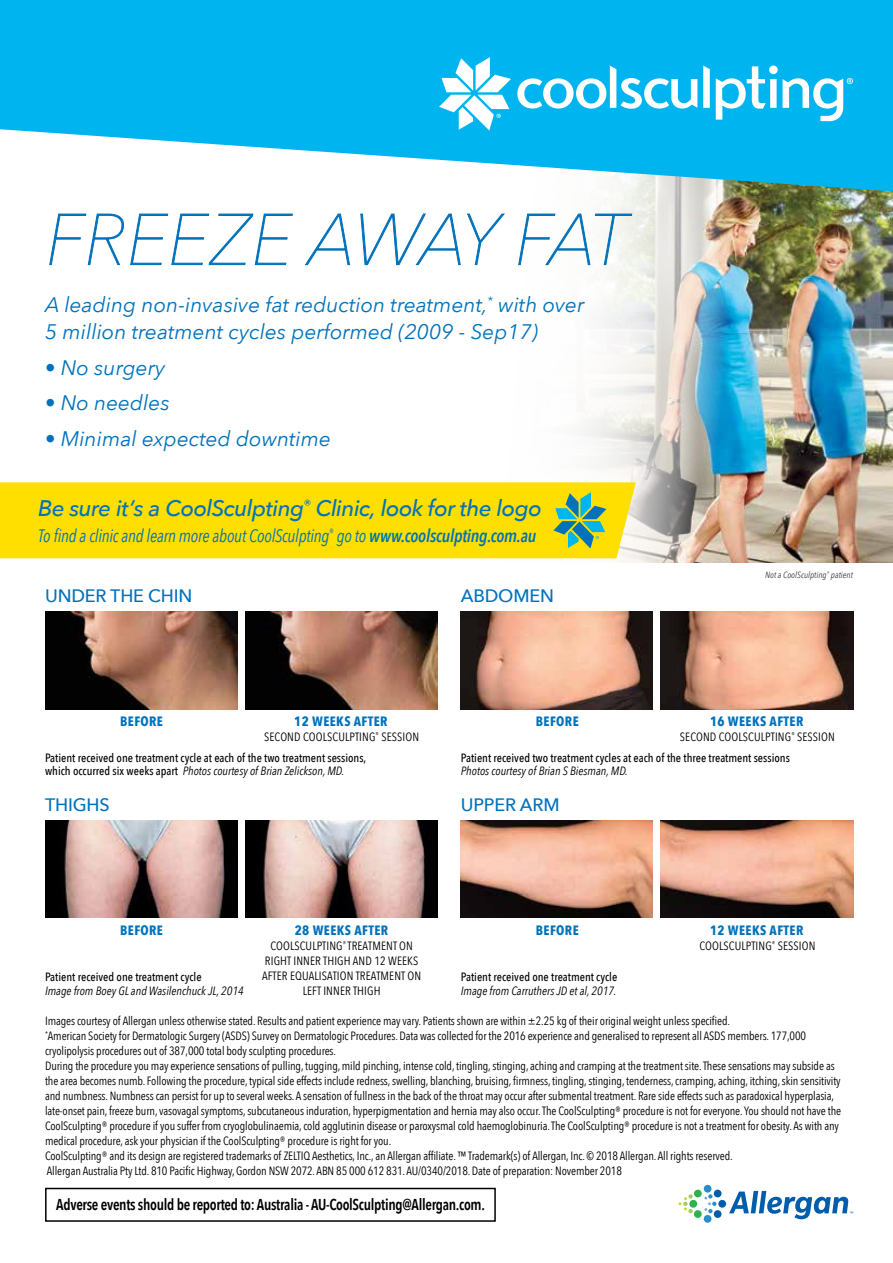
<style>
.page{position:relative;width:893px;height:1263px;background:#fff}
.page>*{position:absolute;margin:0;border:0;box-sizing:border-box;transform-origin:0 0}
.t1{font:italic 200 71.4px "Avenir Next";letter-spacing:-.005em;color:#0072bc}
.t2{font:italic 500 22.5px "Avenir Next";letter-spacing:-.025em;color:#0072bc}
.t3{font:italic 21px/27px "Avenir Next";color:#0072bc}
.t4{font:italic 18px "Avenir Next Condensed";letter-spacing:-.015em;color:#0072bc;scale:.96 1}
.t5{font:500 18px "Avenir Next";letter-spacing:-.01em;color:#0072bc}
.t6{font:600 15.75px "Avenir Next Condensed";letter-spacing:-.02em;color:#000;scale:.93 1}
.t7{font:700 13.5px "Avenir Next Condensed";letter-spacing:.03em;color:#0072bc}
.t8{font:12px/15px "Avenir Next Condensed";letter-spacing:-.01em;color:#000}
.t9{font:500 12px/21.1px "Avenir Next Condensed";color:#000}
.t10{font:italic 12px "Avenir Next Condensed";color:#000}
.t11{font:12px/15px "Avenir Next Condensed";letter-spacing:.01em;color:#000;text-align:center}
.t12{font:italic 9px "Avenir Next Condensed";color:#000}
.s1{font-weight:600}
.s2{font-weight:400}
.s3{font-weight:500;font-style:normal}
</style>
<div class="page">
<div style="left:45px;top:1188px;width:451px;height:34px;border:2px solid #000"></div>
<svg style="left:679px;top:1194px;width:14px;height:19px"></svg>
<div style="left:689px;top:1200px;width:8px;height:8px;background:#2cb34a;border-radius:50%"></div>
<div style="left:694px;top:1189px;width:8px;height:8px;background:#2cb34a;border-radius:50%"></div>
<div style="left:694px;top:1210px;width:8px;height:8px;background:#2cb34a;border-radius:50%"></div>
<div style="left:718px;top:1200px;width:8px;height:8px;background:#015dab;border-radius:50%"></div>
<div style="left:714px;top:1210px;width:7px;height:8px;background:#015dab;border-radius:50%"></div>
<div style="left:714px;top:1189px;width:7px;height:8px;background:#015dab;border-radius:50%"></div>
<div style="left:704px;top:1185px;width:7px;height:7px;background:#288dcd;border-radius:50%"></div>
<div style="left:704px;top:1215px;width:7px;height:8px;background:#288dcd;border-radius:50%"></div>
<svg style="left:704px;top:1194px;width:12px;height:19px"></svg>
<svg style="left:729px;top:1191px;width:124px;height:28px"></svg>
<img style="left:767px;top:191px;width:126px;height:372px">
<img style="left:521px;top:191px;width:246px;height:372px">
<svg style="left:0;top:0;width:893px;height:191px;fill:#00b5ef"></svg>
<svg style="left:517px;top:66px;width:180px;height:43px"></svg>
<svg style="left:703px;top:66px;width:7px;height:42px"></svg>
<svg style="left:716px;top:66px;width:137px;height:55px"></svg>
<svg style="left:439px;top:57px;width:72px;height:73px"></svg>
<svg style="left:49px;top:214px;width:75px;height:51px"></svg>
<svg style="left:130px;top:214px;width:163px;height:51px"></svg>
<svg style="left:305px;top:214px;width:45px;height:51px"></svg>
<svg style="left:360px;top:213px;width:101px;height:52px"></svg>
<svg style="left:467px;top:213px;width:38px;height:52px"></svg>
<svg style="left:518px;top:214px;width:114px;height:51px"></svg>
<div style="left:0;top:482px;width:636px;height:76px;background:#ffdf00"></div>
<svg style="left:553px;top:492px;width:53px;height:56px;background:#85b963"></svg>
<img style="left:45px;top:612px;width:192px;height:97px">
<img style="left:245px;top:612px;width:192px;height:97px">
<img style="left:461px;top:612px;width:192px;height:97px">
<img style="left:661px;top:612px;width:192px;height:97px">
<img style="left:45px;top:820px;width:192px;height:98px">
<img style="left:245px;top:820px;width:192px;height:98px">
<img style="left:461px;top:820px;width:192px;height:98px">
<img style="left:661px;top:820px;width:192px;height:98px">
<h1 class="t1" style="left:45px;top:179px;width:583px">FREEZE AWAY FAT</h1>
<h3 class="t3" style="left:45px;top:290px;width:541px">A leading non-invasive fat reduction treatment,<sup>*</sup> with over<br>5 million treatment cycles performed (2009 - Sep17)</h3>
<h3 class="t3" style="left:45px;top:353px;width:122px">• No surgery</h3>
<h3 class="t3" style="left:45px;top:388px;width:126px">• No needles</h3>
<h3 class="t3" style="left:45px;top:424px;width:288px">• Minimal expected downtime</h3>
<h2 class="t2" style="left:38px;top:489px;width:505px">Be sure it’s a CoolSculpting<sup>®</sup> Clinic, look for the logo</h2>
<h3 class="t4" style="left:38px;top:524px;width:521px">To find a clinic and learn more about CoolSculpting<sup>®</sup> go to <span class="s1">www.coolsculpting.com.au</span></h3>
<h3 class="t5" style="left:45px;top:581px;width:149px">UNDER THE CHIN</h3>
<h3 class="t5" style="left:461px;top:581px;width:95px">ABDOMEN</h3>
<p class="t12" style="left:765px;top:569px;width:89px">Not a CoolSculpting<sup>®</sup> patient</p>
<p class="t7" style="left:120px;top:713px;width:44px">BEFORE</p>
<p class="t7" style="left:294px;top:713px;width:95px">12 WEEKS AFTER</p>
<p class="t9" style="left:45px;top:726px;width:375px;text-indent:219px"><span class="s2">SECOND COOLSCULPTING</span><sup>®</sup> <span class="s2">SESSION<br></span>Patient received one treatment cycle at each of the two treatment sessions,</p>
<p class="t10" style="left:45px;top:764px;width:301px"><span class="s3">which occurred six weeks apart</span> Photos courtesy of Brian Zelickson, MD.</p>
<h3 class="t5" style="left:45px;top:789px;width:66px">THIGHS</h3>
<p class="t7" style="left:536px;top:713px;width:44px">BEFORE</p>
<p class="t7" style="left:710px;top:713px;width:95px">16 WEEKS AFTER</p>
<p class="t9" style="left:461px;top:726px;width:375px;text-indent:219px"><span class="s2">SECOND COOLSCULPTING</span><sup>®</sup> <span class="s2">SESSION<br></span>Patient received two treatment cycles at each of the three treatment sessions</p>
<p class="t10" style="left:461px;top:764px;width:168px">Photos courtesy of Brian S Biesman, MD.</p>
<h3 class="t5" style="left:461px;top:789px;width:100px">UPPER ARM</h3>
<p class="t7" style="left:120px;top:922px;width:44px">BEFORE</p>
<p class="t9" style="left:45px;top:966px;width:158px">Patient received one treatment cycle</p>
<p class="t10" style="left:45px;top:983px;width:200px">Image from Boey GL and Wasilenchuck JL, 2014</p>
<p class="t7" style="left:295px;top:922px;width:95px">28 WEEKS AFTER</p>
<p class="t11" style="left:262px;top:937px;width:161px">COOLSCULPTING<sup>®</sup> TREATMENT ON<br>RIGHT INNER THIGH AND 12 WEEKS<br>AFTER EQUALISATION TREATMENT ON<br>LEFT INNER THIGH</p>
<p class="t7" style="left:536px;top:922px;width:44px">BEFORE</p>
<p class="t7" style="left:710px;top:922px;width:95px">12 WEEKS AFTER</p>
<p class="t11" style="left:699px;top:937px;width:117px">COOLSCULPTING<sup>®</sup> SESSION</p>
<p class="t9" style="left:461px;top:966px;width:158px">Patient received one treatment cycle</p>
<p class="t10" style="left:461px;top:983px;width:157px">Image from Carruthers JD et al, 2017.</p>
<p class="t8" style="left:45px;top:1013px;width:798px">Images courtesy of Allergan unless otherwise stated. Results and patient experience may vary. Patients shown are within ±2.25 kg of their original weight unless specified.<br><sup>*</sup>American Society for Dermatologic Surgery (ASDS) Survey on Dermatologic Procedures. Data was collected for the 2016 experience and generalised to represent all ASDS members. 177,000 cryolipolysis procedures out of 387,000 total body sculpting procedures.<br>During the procedure you may experience sensations of pulling, tugging, mild pinching, intense cold, tingling, stinging, aching and cramping at the treatment site. These sensations may subside as the area becomes numb. Following the procedure, typical side effects include redness, swelling, blanching, bruising, firmness, tingling, stinging, tenderness, cramping, aching, itching, skin sensitivity and numbness. Numbness can persist for up to several weeks. A sensation of fullness in the back of the throat may occur after submental treatment. Rare side effects such as paradoxical hyperplasia, late-onset pain, freeze burn, vasovagal symptoms, subcutaneous induration, hyperpigmentation and hernia may also occur. The CoolSculpting® procedure is not for everyone. You should not have the CoolSculpting® procedure if you suffer from cryoglobulinaemia, cold agglutinin disease or paroxysmal cold haemoglobinuria. The CoolSculpting® procedure is not a treatment for obesity. As with any medical procedure, ask your physician if the CoolSculpting® procedure is right for you.<br>CoolSculpting® and its design are registered trademarks of ZELTIQ Aesthetics, Inc., an Allergan affiliate. ™ Trademark(s) of Allergan, Inc. © 2018 Allergan. All rights reserved.<br>Allergan Australia Pty Ltd. 810 Pacific Highway, Gordon NSW 2072. ABN 85 000 612 831. AU/0340/2018. Date of preparation: November 2018</p>
<h3 class="t6" style="left:56px;top:1190px;width:462px">Adverse events should be reported to: Australia - AU-CoolSculpting@Allergan.com.</h3>
</div>
